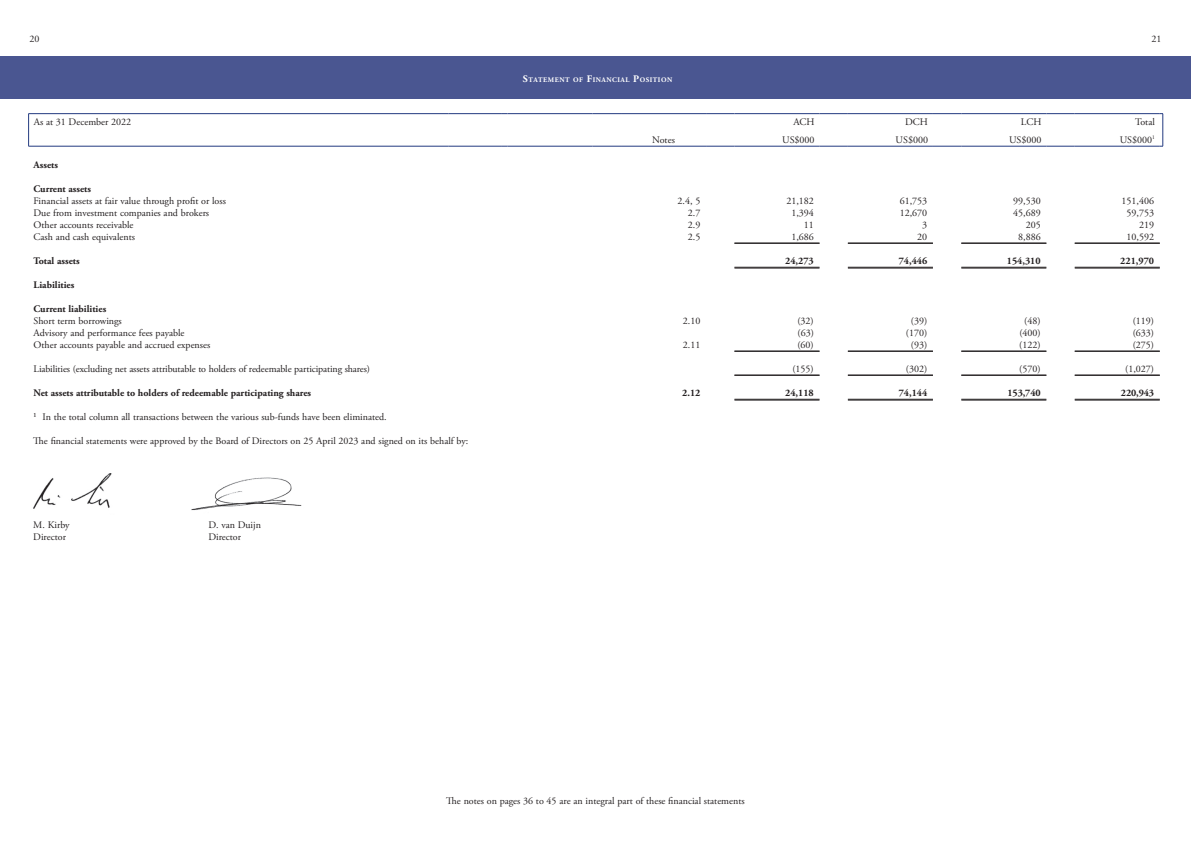
<style>
.page{position:relative;width:1191px;height:842px;background:#fff}
.page>*{position:absolute;margin:0;border:0;box-sizing:border-box;transform-origin:0 0}
.t1{font:10px "Adobe Garamond Pro";color:#231f20}
.t2{font:700 10px "Adobe Garamond Pro";color:#231f20}
.t3{font:700 7px "Adobe Garamond Pro";letter-spacing:.07em;color:#fff}
.s1{font-size:10px}
</style>
<div class="page">
<div style="left:0;top:57px;width:604px;height:42px;background:#4a5691"></div>
<div style="left:587px;top:57px;width:604px;height:42px;background:#4a5691"></div>
<img style="left:33px;top:473px;width:79px;height:36px">
<img style="left:191px;top:477px;width:111px;height:33px">
<hr style="left:28px;top:113px;width:420px;height:1px;background:#233a80">
<hr style="left:448px;top:113px;width:54px;height:1px;background:#233a80">
<hr style="left:621px;top:113px;width:85px;height:1px;background:#233a80">
<hr style="left:507px;top:113px;width:85px;height:1px;background:#233a80">
<hr style="left:734px;top:113px;width:85px;height:1px;background:#233a80">
<svg style="left:592px;top:113px;width:29px;height:1px"></svg>
<svg style="left:706px;top:113px;width:28px;height:1px"></svg>
<svg style="left:819px;top:113px;width:29px;height:1px"></svg>
<hr style="left:848px;top:113px;width:85px;height:1px;background:#233a80">
<hr style="left:961px;top:113px;width:85px;height:1px;background:#233a80">
<svg style="left:933px;top:113px;width:28px;height:1px"></svg>
<svg style="left:1046px;top:113px;width:28px;height:1px"></svg>
<hr style="left:1074px;top:113px;width:85px;height:1px;background:#233a80">
<svg style="left:28px;top:114px;width:1px;height:32px"></svg>
<hr style="left:28px;top:146px;width:420px;height:1px;background:#233a80">
<hr style="left:448px;top:146px;width:54px;height:1px;background:#233a80">
<hr style="left:621px;top:146px;width:85px;height:1px;background:#233a80">
<hr style="left:507px;top:146px;width:85px;height:1px;background:#233a80">
<hr style="left:734px;top:146px;width:85px;height:1px;background:#233a80">
<svg style="left:592px;top:146px;width:29px;height:1px"></svg>
<svg style="left:706px;top:146px;width:28px;height:1px"></svg>
<svg style="left:819px;top:146px;width:29px;height:1px"></svg>
<hr style="left:848px;top:146px;width:85px;height:1px;background:#233a80">
<hr style="left:961px;top:146px;width:85px;height:1px;background:#233a80">
<svg style="left:933px;top:146px;width:28px;height:1px"></svg>
<svg style="left:1046px;top:146px;width:28px;height:1px"></svg>
<hr style="left:1074px;top:146px;width:85px;height:1px;background:#233a80">
<svg style="left:1159px;top:113px;width:4px;height:34px"></svg>
<hr style="left:734px;top:243px;width:85px;height:1px;background:#231f20">
<hr style="left:848px;top:243px;width:85px;height:1px;background:#231f20">
<hr style="left:961px;top:243px;width:85px;height:1px;background:#231f20">
<hr style="left:1074px;top:243px;width:85px;height:1px;background:#231f20">
<hr style="left:734px;top:267px;width:85px;height:1px;background:#231f20">
<hr style="left:734px;top:268px;width:85px;height:1px;background:#231f20">
<hr style="left:848px;top:267px;width:85px;height:1px;background:#231f20">
<hr style="left:848px;top:268px;width:85px;height:1px;background:#231f20">
<hr style="left:961px;top:267px;width:85px;height:1px;background:#231f20">
<hr style="left:961px;top:268px;width:85px;height:1px;background:#231f20">
<hr style="left:1074px;top:267px;width:85px;height:1px;background:#231f20">
<hr style="left:1074px;top:268px;width:85px;height:1px;background:#231f20">
<hr style="left:734px;top:351px;width:85px;height:1px;background:#231f20">
<hr style="left:848px;top:351px;width:85px;height:1px;background:#231f20">
<hr style="left:961px;top:351px;width:85px;height:1px;background:#231f20">
<hr style="left:1074px;top:351px;width:85px;height:1px;background:#231f20">
<hr style="left:734px;top:375px;width:85px;height:1px;background:#231f20">
<hr style="left:848px;top:375px;width:85px;height:1px;background:#231f20">
<hr style="left:961px;top:375px;width:85px;height:1px;background:#231f20">
<hr style="left:1074px;top:375px;width:85px;height:1px;background:#231f20">
<hr style="left:734px;top:399px;width:85px;height:1px;background:#231f20">
<hr style="left:734px;top:400px;width:85px;height:1px;background:#231f20">
<hr style="left:848px;top:399px;width:85px;height:1px;background:#231f20">
<hr style="left:848px;top:400px;width:85px;height:1px;background:#231f20">
<hr style="left:961px;top:399px;width:85px;height:1px;background:#231f20">
<hr style="left:961px;top:400px;width:85px;height:1px;background:#231f20">
<hr style="left:1074px;top:399px;width:85px;height:1px;background:#231f20">
<hr style="left:1074px;top:400px;width:85px;height:1px;background:#231f20">
<p class="t1" style="left:29px;top:32px;width:11px">20</p>
<p class="t1" style="left:1151px;top:32px;width:11px">21</p>
<p class="t3" style="left:523px;top:75px;width:151px"><span class="s1">S</span>TATEMENT OF <span class="s1">F</span>INANCIAL <span class="s1">P</span>OSITION</p>
<p class="t1" style="left:34px;top:116px;width:99px">As at 31 December 2022</p>
<p class="t1" style="left:793px;top:116px;width:23px">ACH</p>
<p class="t1" style="left:905px;top:116px;width:24px">DCH</p>
<p class="t1" style="left:1021px;top:116px;width:22px">LCH</p>
<p class="t1" style="left:1135px;top:116px;width:21px">Total</p>
<p class="t1" style="left:652px;top:133px;width:24px">Notes</p>
<p class="t1" style="left:782px;top:133px;width:34px">US$000</p>
<p class="t1" style="left:895px;top:133px;width:34px">US$000</p>
<p class="t1" style="left:1009px;top:133px;width:34px">US$000</p>
<p class="t1" style="left:1119px;top:133px;width:37px">US$000<sup>1</sup></p>
<p class="t2" style="left:34px;top:159px;width:26px">Assets</p>
<p class="t2" style="left:34px;top:183px;width:59px">Current assets</p>
<p class="t1" style="left:34px;top:195px;width:194px">Financial assets at fair value through profit or loss</p>
<p class="t1" style="left:677px;top:195px;width:24px">2.4, 5</p>
<p class="t1" style="left:786px;top:195px;width:29px">21,182</p>
<p class="t1" style="left:899px;top:195px;width:29px">61,753</p>
<p class="t1" style="left:1013px;top:195px;width:29px">99,530</p>
<p class="t1" style="left:1121px;top:195px;width:34px">151,406</p>
<p class="t1" style="left:34px;top:207px;width:177px">Due from investment companies and brokers</p>
<p class="t1" style="left:688px;top:207px;width:14px">2.7</p>
<p class="t1" style="left:791px;top:207px;width:24px">1,394</p>
<p class="t1" style="left:899px;top:207px;width:29px">12,670</p>
<p class="t1" style="left:1013px;top:207px;width:29px">45,689</p>
<p class="t1" style="left:1126px;top:207px;width:29px">59,753</p>
<p class="t1" style="left:34px;top:219px;width:101px">Other accounts receivable</p>
<p class="t1" style="left:688px;top:219px;width:14px">2.9</p>
<p class="t1" style="left:804px;top:219px;width:11px">11</p>
<p class="t1" style="left:922px;top:219px;width:6px">3</p>
<p class="t1" style="left:1025px;top:219px;width:16px">205</p>
<p class="t1" style="left:1139px;top:219px;width:16px">219</p>
<p class="t1" style="left:34px;top:231px;width:103px">Cash and cash equivalents</p>
<p class="t1" style="left:688px;top:231px;width:14px">2.5</p>
<p class="t1" style="left:791px;top:231px;width:24px">1,686</p>
<p class="t1" style="left:917px;top:231px;width:11px">20</p>
<p class="t1" style="left:1018px;top:231px;width:24px">8,886</p>
<p class="t1" style="left:1126px;top:231px;width:29px">10,592</p>
<p class="t2" style="left:34px;top:255px;width:48px">Total assets</p>
<p class="t2" style="left:785px;top:255px;width:30px">24,273</p>
<p class="t2" style="left:898px;top:255px;width:30px">74,446</p>
<p class="t2" style="left:1007px;top:255px;width:35px">154,310</p>
<p class="t2" style="left:1120px;top:255px;width:35px">221,970</p>
<p class="t2" style="left:34px;top:279px;width:42px">Liabilities</p>
<p class="t2" style="left:34px;top:303px;width:74px">Current liabilities</p>
<p class="t1" style="left:34px;top:315px;width:90px">Short term borrowings</p>
<p class="t1" style="left:683px;top:315px;width:19px">2.10</p>
<p class="t1" style="left:797px;top:315px;width:18px">(32)</p>
<p class="t1" style="left:911px;top:315px;width:18px">(39)</p>
<p class="t1" style="left:1024px;top:315px;width:18px">(48)</p>
<p class="t1" style="left:1132px;top:315px;width:23px">(119)</p>
<p class="t1" style="left:34px;top:327px;width:152px">Advisory and performance fees payable</p>
<p class="t1" style="left:797px;top:327px;width:18px">(63)</p>
<p class="t1" style="left:906px;top:327px;width:23px">(170)</p>
<p class="t1" style="left:1019px;top:327px;width:23px">(400)</p>
<p class="t1" style="left:1132px;top:327px;width:23px">(633)</p>
<p class="t1" style="left:34px;top:339px;width:178px">Other accounts payable and accrued expenses</p>
<p class="t1" style="left:683px;top:339px;width:19px">2.11</p>
<p class="t1" style="left:797px;top:339px;width:18px">(60)</p>
<p class="t1" style="left:911px;top:339px;width:18px">(93)</p>
<p class="t1" style="left:1019px;top:339px;width:23px">(122)</p>
<p class="t1" style="left:1132px;top:339px;width:23px">(275)</p>
<p class="t1" style="left:34px;top:363px;width:338px">Liabilities (excluding net assets attributable to holders of redeemable participating shares)</p>
<p class="t1" style="left:792px;top:363px;width:23px">(155)</p>
<p class="t1" style="left:906px;top:363px;width:23px">(302)</p>
<p class="t1" style="left:1019px;top:363px;width:23px">(570)</p>
<p class="t1" style="left:1125px;top:363px;width:30px">(1,027)</p>
<p class="t2" style="left:34px;top:387px;width:279px">Net assets attributable to holders of redeemable participating shares</p>
<p class="t2" style="left:682px;top:387px;width:20px">2.12</p>
<p class="t2" style="left:785px;top:387px;width:30px">24,118</p>
<p class="t2" style="left:898px;top:387px;width:30px">74,144</p>
<p class="t2" style="left:1007px;top:387px;width:35px">153,740</p>
<p class="t2" style="left:1121px;top:387px;width:35px">220,943</p>
<p class="t1" style="left:33px;top:411px;width:355px">¹ In the total column all transactions between the various sub-funds have been eliminated.</p>
<p class="t1" style="left:33px;top:435px;width:436px">The financial statements were approved by the Board of Directors on 25 April 2023 and signed on its behalf by:</p>
<p class="t1" style="left:33px;top:519px;width:38px">M. Kirby</p>
<p class="t1" style="left:208px;top:519px;width:54px">D. van Duijn</p>
<p class="t1" style="left:33px;top:531px;width:34px">Director</p>
<p class="t1" style="left:208px;top:531px;width:34px">Director</p>
<p class="t1" style="left:446px;top:795px;width:300px">The notes on pages 36 to 45 are an integral part of these financial statements</p>
</div>
